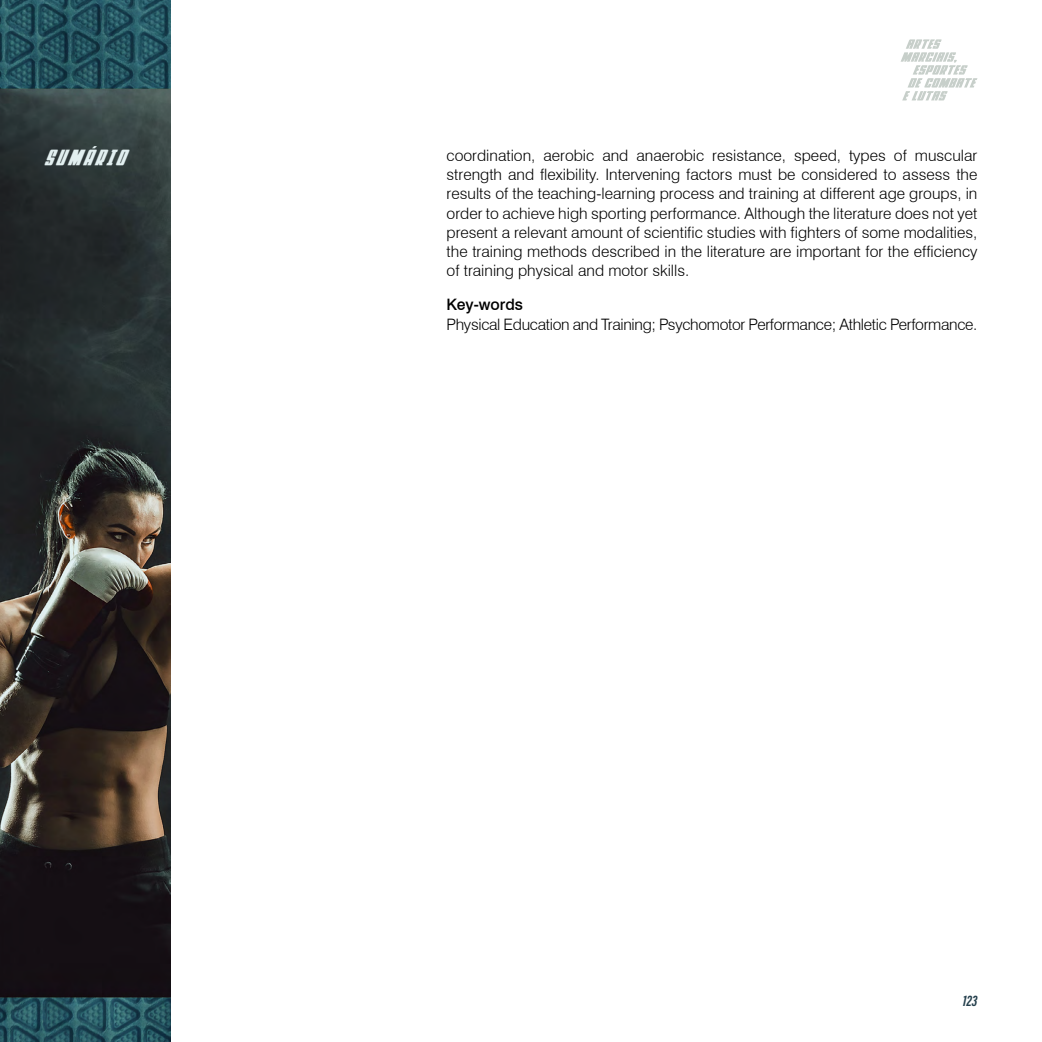
<style>
.page{position:relative;width:1042px;height:1042px;background:#fff}
.page>*{position:absolute;margin:0;border:0;box-sizing:border-box;transform-origin:0 0}
.t1{font:italic condensed 17.5px "Power Lord";letter-spacing:.15em;color:#e2eff0}
.t2{font:300 15.75px/19.2px "Swiss 721 BT";letter-spacing:-.02em;color:#000;text-align:justify}
.t3{font:500 15.75px "Swiss 721 BT";color:#000}
.t4{font:italic 700 15.75px "Acumin Pro Extra Cond";color:#26414e}
</style>
<div class="page">
<img style="left:0;top:0;width:171px;height:1042px">
<svg style="left:901px;top:39px;width:76px;height:61px"></svg>
<p class="t1" style="left:45px;top:146px;width:82px">SUMÁRIO</p>
<p class="t2" style="left:446px;top:145px;width:532px">coordination, aerobic and anaerobic resistance, speed, types of muscular strength and flexibility. Intervening factors must be considered to assess the results of the teaching-learning process and training at different age groups, in order to achieve high sporting performance. Although the literature does not yet present a relevant amount of scientific studies with fighters of some modalities, the training methods described in the literature are important for the efficiency of training physical and motor skills.</p>
<p class="t3" style="left:446px;top:295px;width:78px">Key-words</p>
<p class="t2" style="left:446px;top:314px;width:532px">Physical Education and Training; Psychomotor Performance; Athletic Performance.</p>
<p class="t4" style="left:963px;top:991px;width:16px">123</p>
</div>
